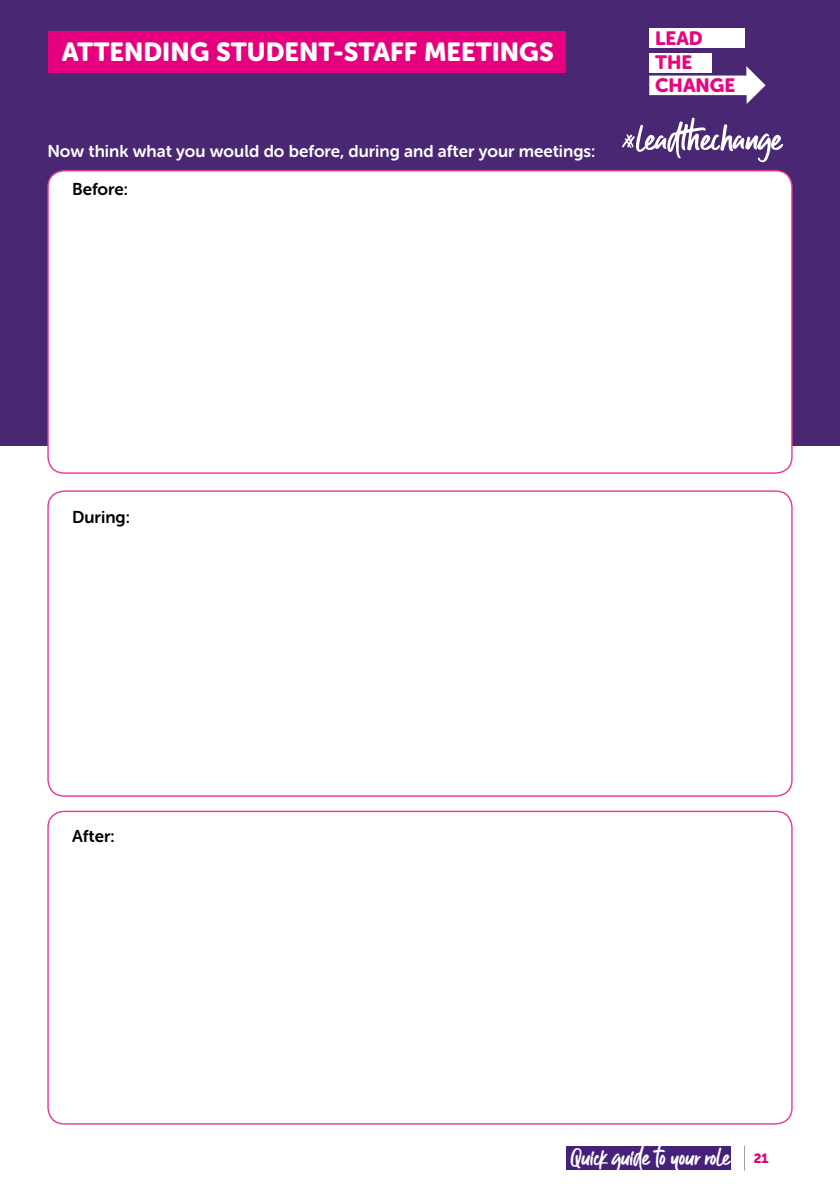
<style>
.page{position:relative;width:840px;height:1191px;background:#fff}
.page>*{position:absolute;margin:0;border:0;box-sizing:border-box;transform-origin:0 0}
.t1{font:26px "Museo Sans Rounded 900";color:#fff}
.t2{font:23px "Guthen Bloots Personal Use";color:#fff}
.t3{font:19.2px/23.4px "Museo Sans Rounded 900";color:#e80580}
.t4{font:17px "Museo Sans Rounded 700";color:#fff}
.t5{font:17px "Museo Sans Rounded 700";color:#000}
.s1{font-family:"Museo Sans Rounded 900";font-size:13.4px;color:#e6007d}
</style>
<div class="page">
<div style="left:0;top:0;width:839px;height:445px;background:#492773"></div>
<div style="left:49px;top:31px;width:516px;height:42px;background:#e6007d"></div>
<div style="left:47px;top:170px;width:745px;height:304px;background:#fff;border:1px solid #ed3799;border-radius:16px"></div>
<div style="left:566px;top:1146px;width:164px;height:23px;background:#45217a"></div>
<svg style="left:649px;top:66px;width:116px;height:38px"></svg>
<div style="left:649px;top:53px;width:62px;height:19px;background:#fff"></div>
<div style="left:649px;top:28px;width:95px;height:20px;background:#fff"></div>
<svg style="left:622px;top:118px;width:160px;height:44px"></svg>
<h1 class="t1" style="left:62px;top:37px;width:493px">ATTENDING STUDENT-STAFF MEETINGS</h1>
<p class="t4" style="left:47px;top:142px;width:549px">Now think what you would do before, during and after your meetings:</p>
<p class="t5" style="left:72px;top:179px;width:57px">Before:</p>
<p class="t3" style="left:654px;top:27px;width:81px">LEAD<br>THE<br>CHANGE</p>
<p class="t5" style="left:72px;top:508px;width:59px">During:</p>
<p class="t5" style="left:72px;top:826px;width:44px">After:</p>
<h2 class="t2" style="left:570px;top:1142px;width:199px">Quick guide to your role <span class="s1">21</span></h2>
</div>
